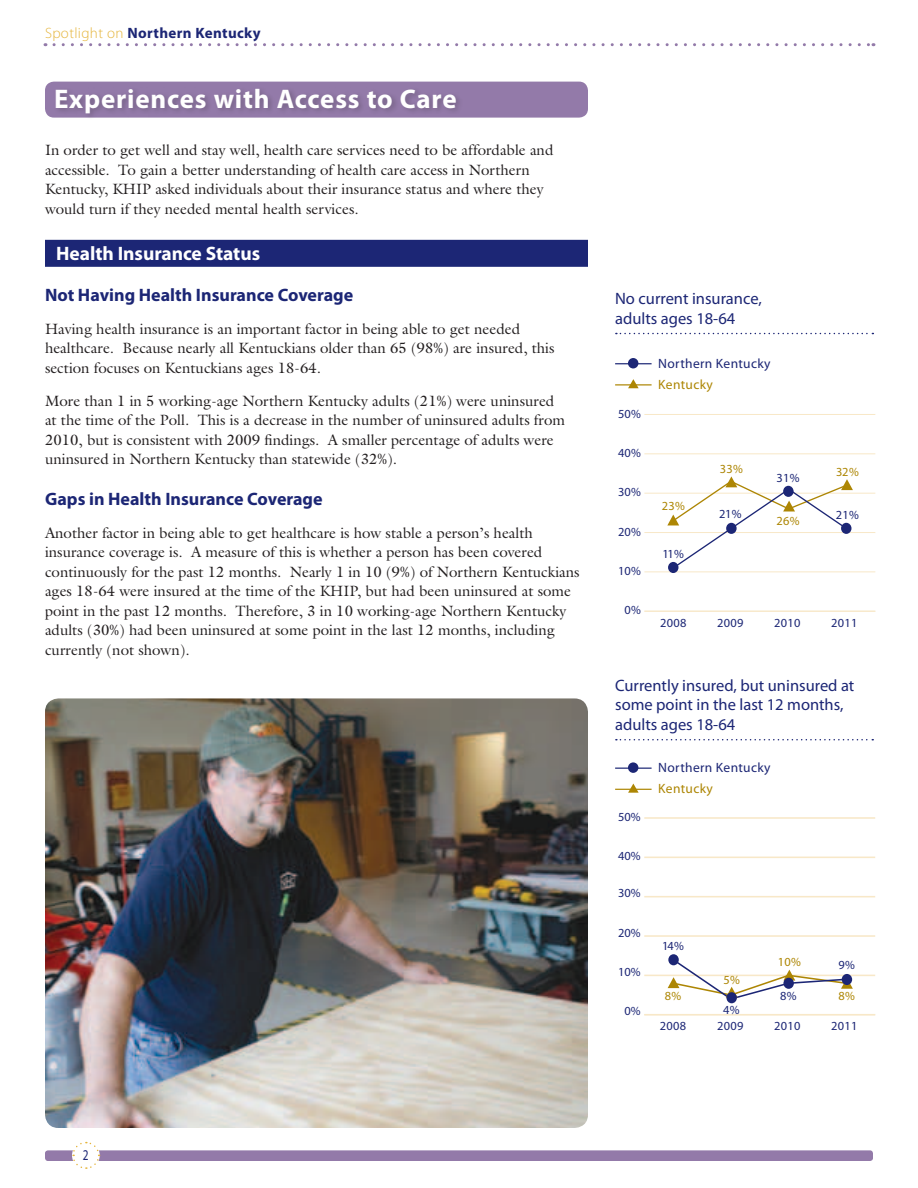
<style>
.page{position:relative;width:918px;height:1188px;background:#fff}
.page>*{position:absolute;margin:0;border:0;box-sizing:border-box;transform-origin:0 0}
.t1{font:700 27px "Myriad Pro";letter-spacing:.03em;color:#fff}
.t2{font:700 19.5px "Myriad Pro";letter-spacing:-.005em;color:#fff}
.t3{font:700 18px "Myriad Pro";color:#1c2675}
.t4{font:16.5px/19.5px "Myriad Pro";color:#1c2675}
.t5{font:15px/19.5px "Galliard Std";color:#231f20}
.t6{font:700 15px "Myriad Pro";letter-spacing:.025em;color:#1c2675}
.t7{font:15px "Myriad Pro";color:#1c2675;scale:.75 1}
.t8{font:13.5px "Myriad Pro";letter-spacing:.025em;color:#1c2675}
.t9{font:13.5px "Myriad Pro";letter-spacing:.025em;color:#ad8604}
.t10{font:12.45px "Myriad Pro";letter-spacing:.025em;color:#1c2675}
.t11{font:12.45px "Myriad Pro";letter-spacing:.025em;color:#ad8604}
.s1{font-weight:300;color:#e5b53c}
</style>
<div class="page">
<div style="left:45px;top:1150px;width:828px;height:11px;background:#937aa9;border-radius:3px"></div>
<svg style="left:54px;top:43px;width:820px;height:3px"></svg>
<svg style="left:72px;top:1141px;width:28px;height:28px"></svg>
<div style="left:45px;top:82px;width:543px;height:36px;background:#937aa9;border-radius:9px"></div>
<div style="left:53px;top:86px;width:410px;height:34px;background:#231f20;opacity:.25"></div>
<div style="left:45px;top:240px;width:543px;height:27px;background:#1c2675"></div>
<hr style="left:644px;top:611px;width:231px;height:1px;background:#f8e8c8">
<hr style="left:644px;top:572px;width:231px;height:1px;background:#f8e8c8">
<hr style="left:644px;top:532px;width:231px;height:1px;background:#f8e8c8">
<hr style="left:644px;top:493px;width:231px;height:1px;background:#f8e8c8">
<hr style="left:644px;top:453px;width:231px;height:1px;background:#f8e8c8">
<hr style="left:644px;top:414px;width:231px;height:1px;background:#f8e8c8">
<svg style="left:667px;top:476px;width:186px;height:94px"></svg>
<div style="left:668px;top:562px;width:10px;height:11px;background:#1c2675;border-radius:50%"></div>
<div style="left:726px;top:523px;width:11px;height:11px;background:#1c2675;border-radius:50%"></div>
<div style="left:783px;top:486px;width:11px;height:11px;background:#1c2675;border-radius:50%"></div>
<div style="left:841px;top:523px;width:10px;height:11px;background:#1c2675;border-radius:50%"></div>
<hr style="left:644px;top:1014px;width:231px;height:1px;background:#f8e8c8">
<hr style="left:644px;top:975px;width:231px;height:1px;background:#f8e8c8">
<hr style="left:644px;top:935px;width:231px;height:2px;background:#f8e8c8">
<hr style="left:644px;top:896px;width:231px;height:1px;background:#f8e8c8">
<hr style="left:644px;top:857px;width:231px;height:1px;background:#f8e8c8">
<hr style="left:644px;top:817px;width:231px;height:2px;background:#f8e8c8">
<svg style="left:668px;top:962px;width:185px;height:39px"></svg>
<div style="left:668px;top:954px;width:11px;height:11px;background:#1c2675;border-radius:50%"></div>
<div style="left:726px;top:992px;width:11px;height:11px;background:#1c2675;border-radius:50%"></div>
<div style="left:783px;top:978px;width:11px;height:11px;background:#1c2675;border-radius:50%"></div>
<div style="left:842px;top:974px;width:10px;height:11px;background:#1c2675;border-radius:50%"></div>
<svg style="left:616px;top:333px;width:257px;height:1px"></svg>
<svg style="left:616px;top:739px;width:257px;height:1px"></svg>
<hr style="left:615px;top:363px;width:37px;height:1px;background:#1c2675">
<div style="left:628px;top:358px;width:10px;height:10px;background:#1c2675;border-radius:50%"></div>
<hr style="left:615px;top:384px;width:37px;height:1px;background:#ad8604">
<svg style="left:628px;top:379px;width:11px;height:9px"></svg>
<hr style="left:615px;top:768px;width:37px;height:1px;background:#1c2675">
<div style="left:628px;top:762px;width:10px;height:11px;background:#1c2675;border-radius:50%"></div>
<hr style="left:615px;top:789px;width:37px;height:1px;background:#ad8604">
<svg style="left:628px;top:784px;width:11px;height:9px"></svg>
<img style="left:45px;top:698px;width:543px;height:430px">
<p class="t6" style="left:45px;top:24px;width:217px"><span class="s1">Spotlight on</span> Northern Kentucky</p>
<h1 class="t1" style="left:54px;top:81px;width:404px">Experiences with Access to Care</h1>
<p class="t5" style="left:45px;top:140px;width:510px">In order to get well and stay well, health care services need to be affordable and accessible. To gain a better understanding of health care access in Northern Kentucky, KHIP asked individuals about their insurance status and where they would turn if they needed mental health services.</p>
<h2 class="t2" style="left:56px;top:241px;width:205px">Health Insurance Status</h2>
<p class="t3" style="left:45px;top:283px;width:310px">Not Having Health Insurance Coverage</p>
<p class="t5" style="left:45px;top:319px;width:511px">Having health insurance is an important factor in being able to get needed healthcare. Because nearly all Kentuckians older than 65 (98%) are insured, this section focuses on Kentuckians ages 18-64.</p>
<p class="t5" style="left:45px;top:391px;width:522px">More than 1 in 5 working-age Northern Kentucky adults (21%) were uninsured at the time of the Poll. This is a decrease in the number of uninsured adults from 2010, but is consistent with 2009 findings. A smaller percentage of adults were uninsured in Northern Kentucky than statewide (32%).</p>
<p class="t3" style="left:45px;top:487px;width:279px">Gaps in Health Insurance Coverage</p>
<p class="t5" style="left:45px;top:523px;width:536px">Another factor in being able to get healthcare is how stable a person’s health insurance coverage is. A measure of this is whether a person has been covered continuously for the past 12 months. Nearly 1 in 10 (9%) of Northern Kentuckians ages 18-64 were insured at the time of the KHIP, but had been uninsured at some point in the past 12 months. Therefore, 3 in 10 working-age Northern Kentucky adults (30%) had been uninsured at some point in the last 12 months, including currently (not shown).</p>
<p class="t4" style="left:615px;top:289px;width:148px">No current insurance, adults ages 18-64</p>
<p class="t10" style="left:618px;top:406px;width:24px">50%</p>
<p class="t10" style="left:618px;top:445px;width:24px">40%</p>
<p class="t10" style="left:618px;top:484px;width:24px">30%</p>
<p class="t10" style="left:618px;top:524px;width:24px">20%</p>
<p class="t10" style="left:618px;top:563px;width:24px">10%</p>
<p class="t10" style="left:625px;top:602px;width:18px">0%</p>
<p class="t8" style="left:658px;top:355px;width:114px">Northern Kentucky</p>
<p class="t9" style="left:658px;top:376px;width:56px">Kentucky</p>
<p class="t11" style="left:662px;top:498px;width:25px">23%</p>
<p class="t10" style="left:662px;top:546px;width:23px">11%</p>
<p class="t11" style="left:720px;top:461px;width:25px">33%</p>
<p class="t10" style="left:719px;top:507px;width:24px">21%</p>
<p class="t10" style="left:776px;top:470px;width:25px">31%</p>
<p class="t11" style="left:776px;top:513px;width:25px">26%</p>
<p class="t11" style="left:836px;top:464px;width:24px">32%</p>
<p class="t10" style="left:836px;top:507px;width:25px">21%</p>
<p class="t10" style="left:660px;top:615px;width:28px">2008</p>
<p class="t10" style="left:717px;top:615px;width:28px">2009</p>
<p class="t10" style="left:774px;top:615px;width:28px">2010</p>
<p class="t10" style="left:831px;top:615px;width:28px">2011</p>
<p class="t4" style="left:615px;top:675px;width:241px">Currently insured, but uninsured at some point in the last 12 months, adults ages 18-64</p>
<p class="t10" style="left:618px;top:809px;width:24px">50%</p>
<p class="t10" style="left:618px;top:849px;width:24px">40%</p>
<p class="t10" style="left:618px;top:886px;width:24px">30%</p>
<p class="t10" style="left:618px;top:925px;width:24px">20%</p>
<p class="t10" style="left:618px;top:964px;width:24px">10%</p>
<p class="t10" style="left:625px;top:1004px;width:18px">0%</p>
<p class="t8" style="left:658px;top:760px;width:114px">Northern Kentucky</p>
<p class="t9" style="left:658px;top:780px;width:56px">Kentucky</p>
<p class="t10" style="left:662px;top:938px;width:23px">14%</p>
<p class="t11" style="left:665px;top:989px;width:18px">8%</p>
<p class="t11" style="left:723px;top:972px;width:18px">5%</p>
<p class="t10" style="left:723px;top:1002px;width:18px">4%</p>
<p class="t11" style="left:778px;top:954px;width:25px">10%</p>
<p class="t10" style="left:780px;top:989px;width:18px">8%</p>
<p class="t10" style="left:839px;top:958px;width:18px">9%</p>
<p class="t11" style="left:839px;top:989px;width:18px">8%</p>
<p class="t10" style="left:660px;top:1018px;width:28px">2008</p>
<p class="t10" style="left:717px;top:1018px;width:28px">2009</p>
<p class="t10" style="left:774px;top:1018px;width:28px">2010</p>
<p class="t10" style="left:831px;top:1018px;width:28px">2011</p>
<p class="t7" style="left:83px;top:1146px;width:9px">2</p>
</div>
